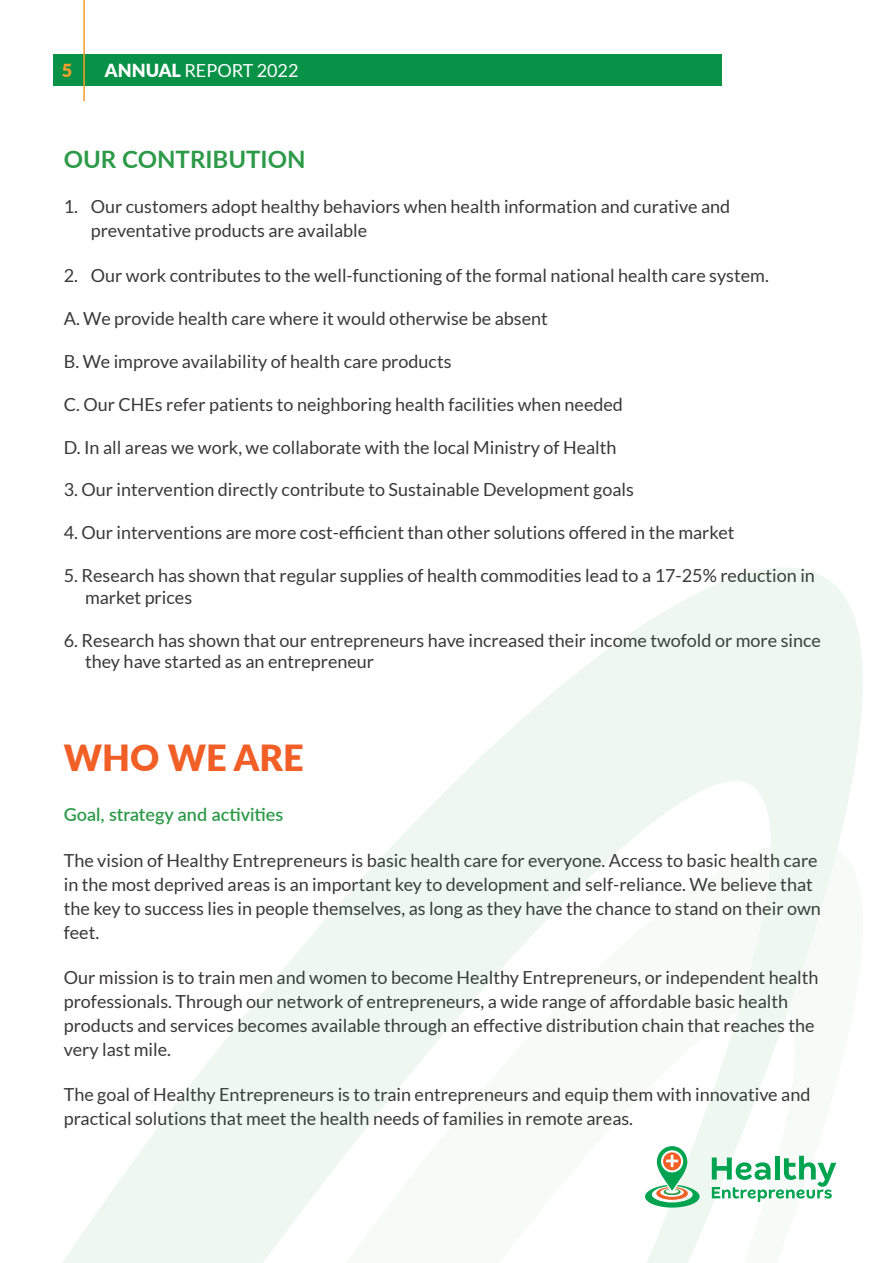
<style>
.page{position:relative;width:893px;height:1263px;background:#fff}
.page>*{position:absolute;margin:0;border:0;box-sizing:border-box;transform-origin:0 0}
.t1{font:900 36px "Lato";color:#f15f27}
.t2{font:700 24px "Lato";color:#2d9a48}
.t3{font:18px/24px "Lato";color:#3b3939}
.t4{font:600 18px "Lato";color:#2d9a48}
.t5{font:18px "Lato";color:#fff}
.t6{font:900 18px "Lato";color:#f99d2a}
.s1{font-weight:900}
</style>
<div class="page">
<div style="left:53px;top:54px;width:669px;height:31px;background:#089247"></div>
<hr style="left:83px;top:0;width:2px;height:101px;background:#f99d2a">
<svg style="left:63px;top:568px;width:800px;height:695px"></svg>
<svg style="left:645px;top:1146px;width:55px;height:61px"></svg>
<svg style="left:712px;top:1156px;width:124px;height:46px"></svg>
<p class="t6" style="left:62px;top:57px;width:12px">5</p>
<p class="t5" style="left:105px;top:60px;width:195px"><span class="s1">ANNUAL</span> REPORT 2022</p>
<h2 class="t2" style="left:64px;top:141px;width:243px">OUR CONTRIBUTION</h2>
<p class="t3" style="left:91px;top:194px;width:641px;text-indent:-27px">1. Our customers adopt healthy behaviors when health information and curative and preventative products are available</p>
<p class="t3" style="left:64px;top:263px;width:706px">2. Our work contributes to the well-functioning of the formal national health care system.</p>
<p class="t3" style="left:64px;top:306px;width:486px">A. We provide health care where it would otherwise be absent</p>
<p class="t3" style="left:64px;top:349px;width:389px">B. We improve availability of health care products</p>
<p class="t3" style="left:64px;top:392px;width:561px">C. Our CHEs refer patients to neighboring health facilities when needed</p>
<p class="t3" style="left:64px;top:435px;width:554px">D. In all areas we work, we collaborate with the local Ministry of Health</p>
<p class="t3" style="left:64px;top:478px;width:572px">3. Our intervention directly contribute to Sustainable Development goals</p>
<p class="t3" style="left:64px;top:521px;width:672px">4. Our interventions are more cost-efficient than other solutions offered in the market</p>
<p class="t3" style="left:85px;top:565px;width:731px;line-height:21.6px;text-indent:-21px">5. Research has shown that regular supplies of health commodities lead to a 17-25% reduction in market prices</p>
<p class="t3" style="left:85px;top:629px;width:737px;line-height:21.6px;text-indent:-21px">6. Research has shown that our entrepreneurs have increased their income twofold or more since they have started as an entrepreneur</p>
<h1 class="t1" style="left:64px;top:731px;width:241px">WHO WE ARE</h1>
<p class="t4" style="left:64px;top:802px;width:221px">Goal, strategy and activities</p>
<p class="t3" style="left:64px;top:848px;width:759px">The vision of Healthy Entrepreneurs is basic health care for everyone. Access to basic health care in the most deprived areas is an important key to development and self-reliance. We believe that the key to success lies in people themselves, as long as they have the chance to stand on their own feet.</p>
<p class="t3" style="left:64px;top:965px;width:756px">Our mission is to train men and women to become Healthy Entrepreneurs, or independent health professionals. Through our network of entrepreneurs, a wide range of affordable basic health products and services becomes available through an effective distribution chain that reaches the very last mile.</p>
<p class="t3" style="left:64px;top:1082px;width:748px">The goal of Healthy Entrepreneurs is to train entrepreneurs and equip them with innovative and practical solutions that meet the health needs of families in remote areas.</p>
</div>
